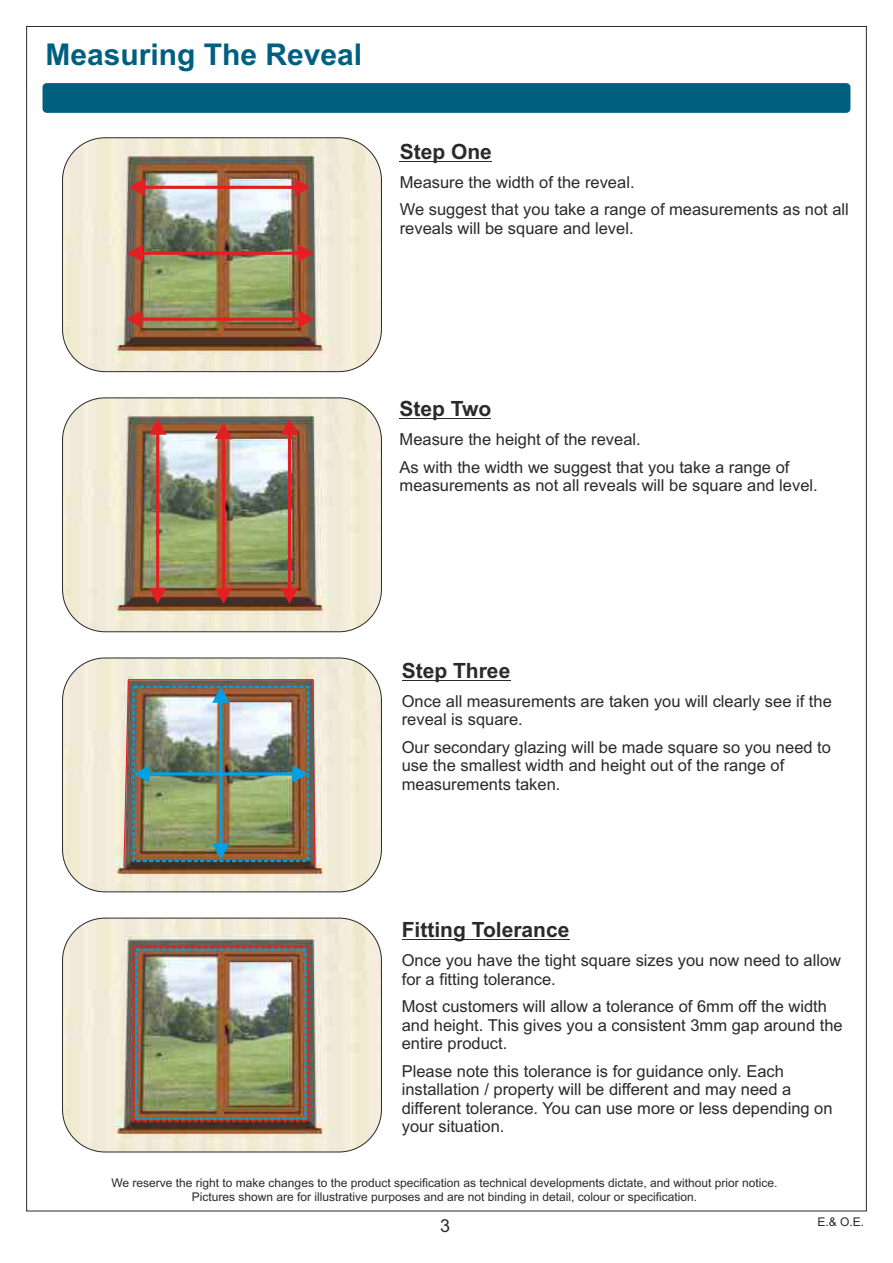
<style>
.page{position:relative;width:893px;height:1263px;background:#fff}
.page>*{position:absolute;margin:0;border:0;box-sizing:border-box;transform-origin:0 0}
.t1{font:700 30px "Arial";color:#005f7f}
.t2{font:700 21px "Arial";color:#2b2929}
.t3{font:18px "Arial";color:#2b2929}
.t4{font:16.5px/18.5px "Arial";color:#2b2929}
.t5{font:12px/13.4px "Arial";color:#2b2929;text-align:center}
</style>
<div class="page">
<div style="left:43px;top:83px;width:807px;height:30px;background:#005f7f;border-radius:4px"></div>
<hr style="left:400px;top:161px;width:92px;height:1px;background:#2b2929">
<hr style="left:400px;top:418px;width:91px;height:1px;background:#2b2929">
<hr style="left:402px;top:680px;width:108px;height:1px;background:#2b2929">
<hr style="left:402px;top:939px;width:167px;height:1px;background:#2b2929">
<img style="left:63px;top:918px;width:318px;height:234px;border-radius:43px">
<div style="left:133px;top:946px;width:176px;height:176px;border:2px dashed #e31f24"></div>
<div style="left:135px;top:948px;width:172px;height:171px;border:2px dashed #00a1e3"></div>
<div style="left:62px;top:918px;width:320px;height:234px;border:1px solid #2b2929;border-radius:43px"></div>
<img style="left:63px;top:658px;width:318px;height:234px;border-radius:43px">
<img style="left:123px;top:679px;width:193px;height:189px">
<div style="left:62px;top:657px;width:320px;height:235px;border:1px solid #2b2929;border-radius:43px"></div>
<img style="left:63px;top:398px;width:318px;height:232px;border-radius:43px">
<svg style="left:149px;top:419px;width:17px;height:185px;background:#9e7459"></svg>
<img style="left:215px;top:423px;width:17px;height:181px">
<img style="left:281px;top:419px;width:17px;height:185px">
<div style="left:62px;top:397px;width:320px;height:235px;border:1px solid #2b2929;border-radius:43px"></div>
<img style="left:63px;top:138px;width:318px;height:232px;border-radius:43px">
<svg style="left:129px;top:179px;width:182px;height:17px;background:#d0a09d"></svg>
<img style="left:127px;top:244px;width:187px;height:18px">
<svg style="left:126px;top:310px;width:188px;height:18px;background:#9d6a49"></svg>
<div style="left:62px;top:137px;width:320px;height:235px;border:1px solid #2b2929;border-radius:43px"></div>
<h1 class="t1" style="left:45px;top:44px;width:318px">Measuring The Reveal</h1>
<p class="t2" style="left:400px;top:143px;width:94px">Step One</p>
<p class="t4" style="left:400px;top:170px;width:451px;line-height:27.6px">Measure the width of the reveal.<br>We suggest that you take a range of measurements as not all</p>
<p class="t4" style="left:400px;top:220px;width:235px">reveals will be square and level.</p>
<p class="t2" style="left:400px;top:401px;width:93px">Step Two</p>
<p class="t4" style="left:400px;top:427px;width:391px;line-height:27.6px">Measure the height of the reveal.<br>As with the width we suggest that you take a range of</p>
<p class="t4" style="left:400px;top:478px;width:420px">measurements as not all reveals will be square and level.</p>
<p class="t2" style="left:402px;top:662px;width:110px">Step Three</p>
<p class="t4" style="left:402px;top:693px;width:432px">Once all measurements are taken you will clearly see if the reveal is square.</p>
<p class="t4" style="left:402px;top:739px;width:431px">Our secondary glazing will be made square so you need to use the smallest width and height out of the range of measurements taken.</p>
<p class="t2" style="left:402px;top:922px;width:169px">Fitting Tolerance</p>
<p class="t4" style="left:402px;top:953px;width:441px">Once you have the tight square sizes you now need to allow for a fitting tolerance.</p>
<p class="t4" style="left:402px;top:999px;width:442px">Most customers will allow a tolerance of 6mm off the width and height. This gives you a consistent 3mm gap around the entire product.</p>
<p class="t4" style="left:402px;top:1063px;width:432px">Please note this tolerance is for guidance only. Each installation / property will be different and may need a different tolerance. You can use more or less depending on your situation.</p>
<p class="t5" style="left:111px;top:1177px;width:668px">We reserve the right to make changes to the product specification as technical developments dictate, and without prior notice.<br>Pictures shown are for illustrative purposes and are not binding in detail, colour or specification.</p>
<p class="t3" style="left:440px;top:1219px;width:12px">3</p>
<p class="t5" style="left:817px;top:1216px;width:48px">E.&amp; O.E.</p>
</div>
